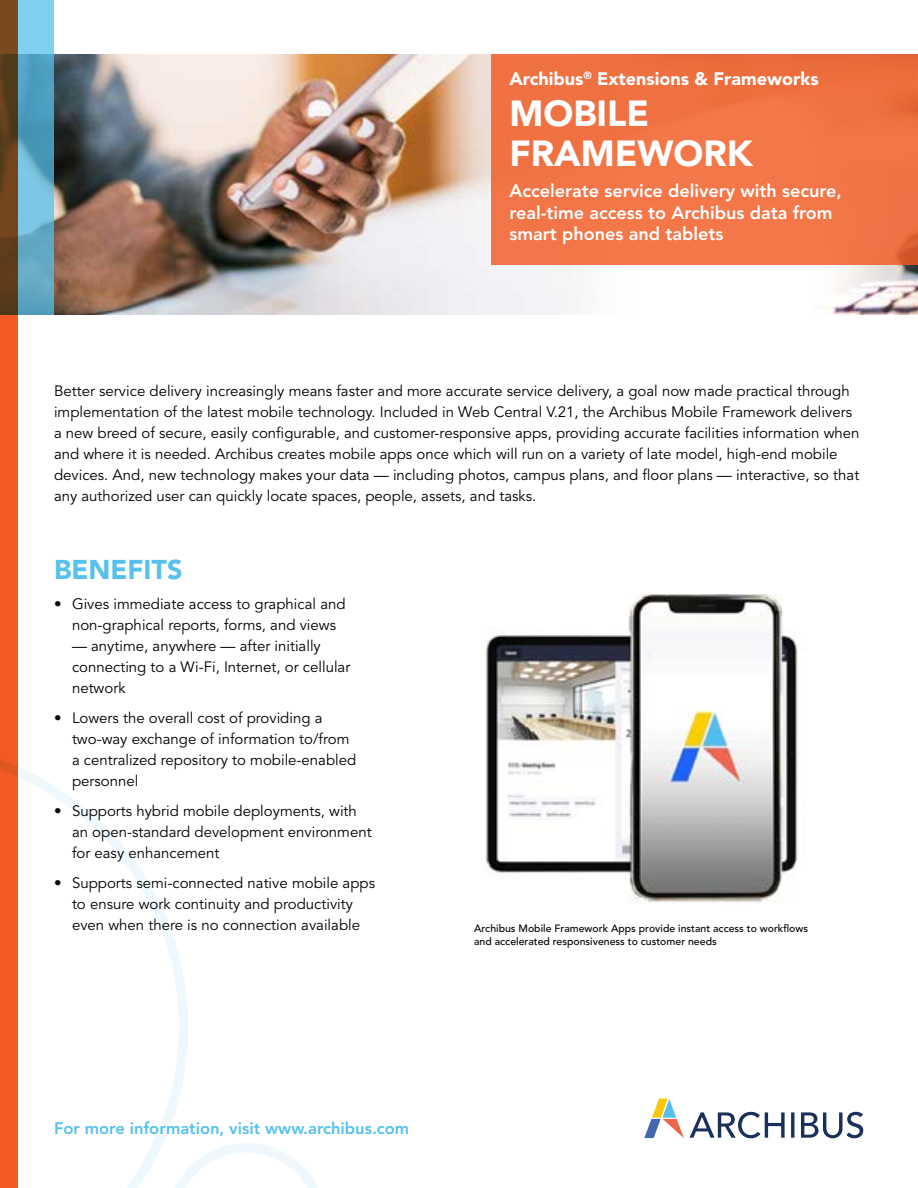
<style>
.page{position:relative;width:918px;height:1188px;background:#fff}
.page>*{position:absolute;margin:0;border:0;box-sizing:border-box;transform-origin:0 0}
.t1{font:900 36px/40.5px "Avenir LT Std";color:#fff}
.t2{font:900 27px "Avenir LT Std";color:#56c1ec}
.t3{font:800 18px/21.6px "Avenir LT Std";color:#fff}
.t4{font:900 18px "Avenir LT Std";color:#fff}
.t5{font:800 16.5px "Avenir LT Std";color:#56c1ec}
.t6{font:15px/21px "Avenir LT Std";color:#000}
.t7{font:500 10.5px/12.6px "Avenir LT Std";color:#000}
</style>
<div class="page">
<svg style="left:188px;top:1143px;width:130px;height:45px"></svg>
<svg style="left:18px;top:767px;width:170px;height:421px"></svg>
<svg style="left:644px;top:1099px;width:40px;height:39px"></svg>
<svg style="left:690px;top:1112px;width:173px;height:26px"></svg>
<img style="left:54px;top:54px;width:864px;height:261px">
<svg style="left:18px;top:0;width:36px;height:315px;background:#63b0ce"></svg>
<svg style="left:0;top:0;width:18px;height:1188px;background:#cb5320"></svg>
<div style="left:491px;top:54px;width:427px;height:211px;background:#f17547"></div>
<img style="left:484px;top:594px;width:314px;height:309px">
<p class="t4" style="left:509px;top:68px;width:311px">Archibus<sup>®</sup> Extensions &amp; Frameworks</p>
<h1 class="t1" style="left:509px;top:93px;width:245px">MOBILE<br>FRAMEWORK</h1>
<p class="t3" style="left:509px;top:180px;width:334px">Accelerate service delivery with secure, real-time access to Archibus data from smart phones and tablets</p>
<p class="t6" style="left:54px;top:380px;width:807px">Better service delivery increasingly means faster and more accurate service delivery, a goal now made practical through implementation of the latest mobile technology. Included in Web Central V.21, the Archibus Mobile Framework delivers a new breed of secure, easily configurable, and customer-responsive apps, providing accurate facilities information when and where it is needed. Archibus creates mobile apps once which will run on a variety of late model, high-end mobile devices. And, new technology makes your data — including photos, campus plans, and floor plans — interactive, so that any authorized user can quickly locate spaces, people, assets, and tasks.</p>
<h2 class="t2" style="left:54px;top:553px;width:130px">BENEFITS</h2>
<p class="t6" style="left:54px;top:594px;width:293px;text-align:center">• Gives immediate access to graphical and non-graphical reports, forms, and views</p>
<p class="t6" style="left:72px;top:636px;width:280px">— anytime, anywhere — after initially connecting to a Wi-Fi, Internet, or cellular network</p>
<p class="t6" style="left:72px;top:708px;width:286px;text-indent:-18px">• Lowers the overall cost of providing a two-way exchange of information to/from a centralized repository to mobile-enabled personnel</p>
<p class="t6" style="left:72px;top:801px;width:301px;text-indent:-18px">• Supports hybrid mobile deployments, with an open-standard development environment for easy enhancement</p>
<p class="t6" style="left:54px;top:873px;width:323px;text-align:center">• Supports semi-connected native mobile apps to ensure work continuity and productivity<br>even when there is no connection available</p>
<p class="t7" style="left:474px;top:922px;width:335px">Archibus Mobile Framework Apps provide instant access to workflows and accelerated responsiveness to customer needs</p>
<p class="t5" style="left:54px;top:1119px;width:357px">For more information, visit www.archibus.com</p>
</div>
